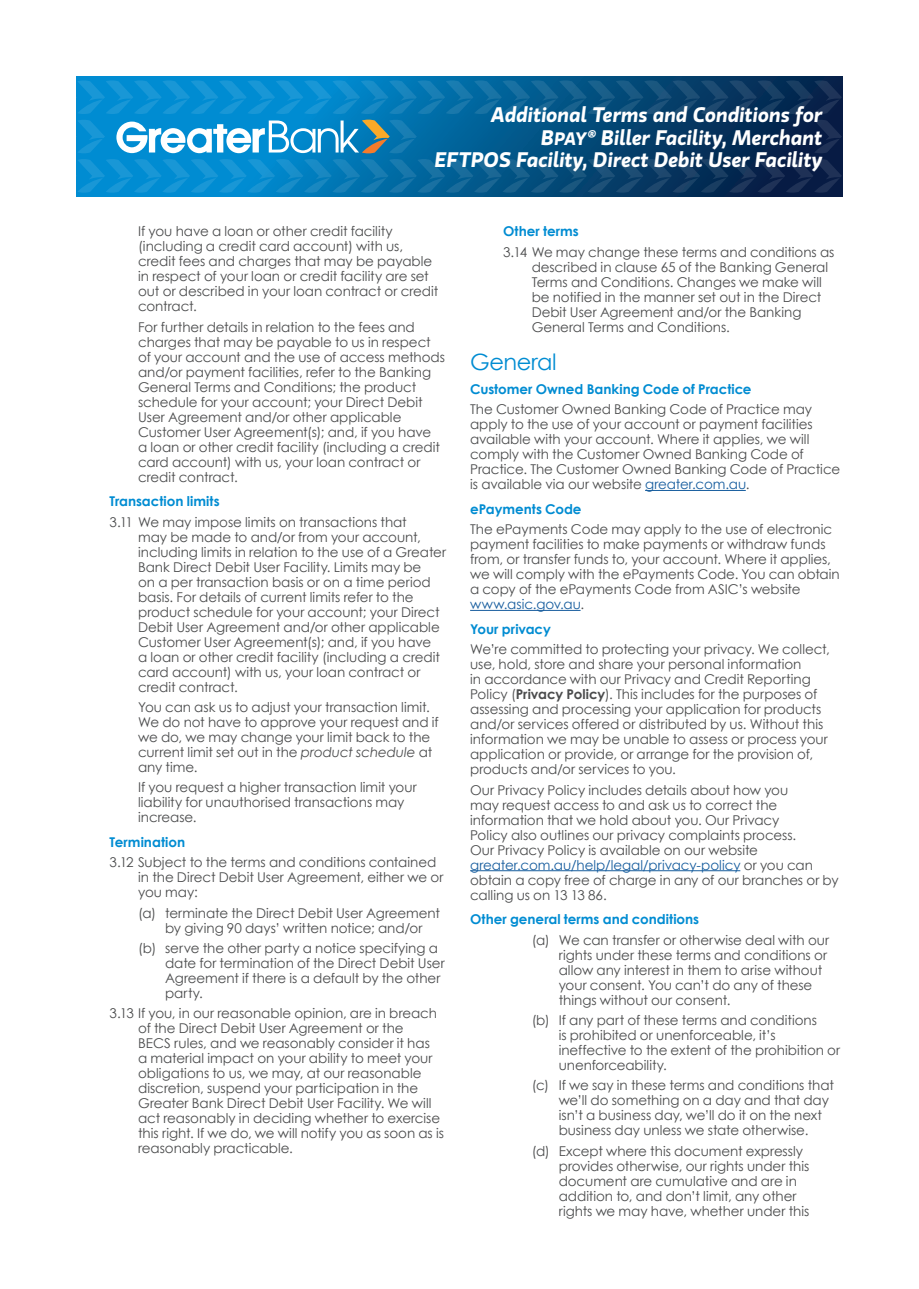
<style>
.page{position:relative;width:919px;height:1289px;background:#fff}
.page>*{position:absolute;margin:0;border:0;box-sizing:border-box;transform-origin:0 0}
.Heading{font:22.5px "Century Gothic";letter-spacing:-.02em;color:#008cd2}
.t1{font:italic 600 21px/22.5px "Gloriola";letter-spacing:-.005em;color:#fff;text-align:right}
.Body_Copy{font:13.5px/15px "Century Gothic";letter-spacing:-.005em;color:#4b4c4d}
.Subhead{font:700 13.5px "Century Gothic";color:#008cd2}
.s1{font-size:18px}
.s2{font-style:italic}
.s3{color:#175d9e}
.s4{font-weight:700}
</style>
<div class="page">
<svg style="left:76px;top:77px;width:766px;height:119px;background:#025387"></svg>
<svg style="left:814px;top:120px;width:27px;height:33px"></svg>
<svg style="left:77px;top:159px;width:764px;height:34px;background:#0b6195"></svg>
<svg style="left:77px;top:80px;width:764px;height:34px;background:#0a6aa1"></svg>
<svg style="left:77px;top:120px;width:28px;height:33px"></svg>
<svg style="left:116px;top:120px;width:301px;height:33px"></svg>
<hr style="left:645px;top:490px;width:100px;height:1px;background:#175d9e">
<hr style="left:470px;top:610px;width:110px;height:1px;background:#175d9e">
<hr style="left:470px;top:870px;width:270px;height:1px;background:#175d9e">
<h2 class="t1" style="left:435px;top:104px;width:389px">Additional Terms and Conditions for<br>B<span class="s1">PAY</span>® Biller Facility, Merchant<br>EFTPOS Facility, Direct Debit User Facility</h2>
<p class="Body_Copy" style="left:138px;top:224px;width:302px">If you have a loan or other credit facility (including a credit card account) with us, credit fees and charges that may be payable in respect of your loan or credit facility are set out or described in your loan contract or credit contract.</p>
<p class="Body_Copy" style="left:138px;top:319px;width:308px">For further details in relation to the fees and charges that may be payable to us in respect of your account and the use of access methods and/or payment facilities, refer to the Banking General Terms and Conditions; the product schedule for your account; your Direct Debit User Agreement and/or other applicable Customer User Agreement(s); and, if you have<br>a loan or other credit facility (including a credit card account) with us, your loan contract or credit contract.</p>
<p class="Subhead" style="left:110px;top:491px;width:112px">Transaction limits</p>
<p class="Body_Copy" style="left:138px;top:514px;width:309px;text-indent:-29px">3.11 We may impose limits on transactions that<br>may be made to and/or from your account, including limits in relation to the use of a Greater Bank Direct Debit User Facility. Limits may be<br>on a per transaction basis or on a time period basis. For details of current limits refer to the product schedule for your account; your Direct Debit User Agreement and/or other applicable Customer User Agreement(s); and, if you have<br>a loan or other credit facility (including a credit card account) with us, your loan contract or credit contract.</p>
<p class="Body_Copy" style="left:138px;top:699px;width:302px">You can ask us to adjust your transaction limit.<br>We do not have to approve your request and if we do, we may change your limit back to the current limit set out in the <span class="s2">product schedule</span> at any time.</p>
<p class="Body_Copy" style="left:138px;top:779px;width:280px">If you request a higher transaction limit your liability for unauthorised transactions may increase.</p>
<p class="Subhead" style="left:110px;top:831px;width:77px">Termination</p>
<p class="Body_Copy" style="left:138px;top:854px;width:307px;text-indent:-29px">3.12 Subject to the terms and conditions contained in the Direct Debit User Agreement, either we or you may:</p>
<p class="Body_Copy" style="left:165px;top:905px;width:276px;text-indent:-27px">(a) terminate the Direct Debit User Agreement by giving 90 days’ written notice; and/or</p>
<p class="Body_Copy" style="left:165px;top:940px;width:281px;text-indent:-27px">(b) serve the other party a notice specifying a date for termination of the Direct Debit User Agreement if there is a default by the other party.</p>
<p class="Body_Copy" style="left:138px;top:1005px;width:307px;text-indent:-29px">3.13 If you, in our reasonable opinion, are in breach of the Direct Debit User Agreement or the<br>BECS rules, and we reasonably consider it has<br>a material impact on your ability to meet your obligations to us, we may, at our reasonable discretion, suspend your participation in the Greater Bank Direct Debit User Facility. We will act reasonably in deciding whether to exercise this right. If we do, we will notify you as soon as is reasonably practicable.</p>
<p class="Subhead" style="left:503px;top:221px;width:77px">Other terms</p>
<p class="Body_Copy" style="left:531px;top:244px;width:304px;text-indent:-29px">3.14 We may change these terms and conditions as described in clause 65 of the Banking General Terms and Conditions. Changes we make will be notified in the manner set out in the Direct Debit User Agreement and/or the Banking General Terms and Conditions.</p>
<p class="Heading" style="left:470px;top:345px;width:88px">General</p>
<p class="Subhead" style="left:470px;top:379px;width:283px">Customer Owned Banking Code of Practice</p>
<p class="Body_Copy" style="left:470px;top:402px;width:371px">The Customer Owned Banking Code of Practice may apply to the use of your account or payment facilities available with your account. Where it applies, we will comply with the Customer Owned Banking Code of Practice. The Customer Owned Banking Code of Practice is available via our website <span class="s3">greater.com.au</span>.</p>
<p class="Subhead" style="left:470px;top:499px;width:113px">ePayments Code</p>
<p class="Body_Copy" style="left:470px;top:522px;width:371px">The ePayments Code may apply to the use of electronic payment facilities to make payments or withdraw funds from, or transfer funds to, your account. Where it applies, we will comply with the ePayments Code. You can obtain a copy of the ePayments Code from ASIC’s website <span class="s3">www.asic.gov.au</span>.</p>
<p class="Subhead" style="left:470px;top:619px;width:82px">Your privacy</p>
<p class="Body_Copy" style="left:470px;top:641px;width:361px">We’re committed to protecting your privacy. We collect, use, hold, store and share your personal information<br>in accordance with our Privacy and Credit Reporting Policy (<span class="s4">Privacy Policy</span>). This includes for the purposes of assessing and processing your application for products and/or services offered or distributed by us. Without this information we may be unable to assess or process your application or provide, or arrange for the provision of, products and/or services to you.</p>
<p class="Body_Copy" style="left:470px;top:782px;width:370px">Our Privacy Policy includes details about how you<br>may request access to and ask us to correct the information that we hold about you. Our Privacy<br>Policy also outlines our privacy complaints process.<br>Our Privacy Policy is available on our website <span class="s3">greater.com.au/help/legal/privacy-policy</span> or you can obtain a copy free of charge in any of our branches or by calling us on 13 13 86.</p>
<p class="Subhead" style="left:470px;top:909px;width:230px">Other general terms and conditions</p>
<p class="Body_Copy" style="left:558px;top:932px;width:272px;text-indent:-27px">(a) We can transfer or otherwise deal with our rights under these terms and conditions or allow any interest in them to arise without your consent. You can’t do any of these things without our consent.</p>
<p class="Body_Copy" style="left:558px;top:1012px;width:283px;text-indent:-27px">(b) If any part of these terms and conditions<br>is prohibited or unenforceable, it’s ineffective to the extent of the prohibition or unenforceability.</p>
<p class="Body_Copy" style="left:558px;top:1077px;width:277px;text-indent:-27px">(c) If we say in these terms and conditions that we’ll do something on a day and that day isn’t a business day, we’ll do it on the next business day unless we state otherwise.</p>
<p class="Body_Copy" style="left:558px;top:1143px;width:252px;text-indent:-27px">(d) Except where this document expressly provides otherwise, our rights under this document are cumulative and are in addition to, and don’t limit, any other rights we may have, whether under this</p>
</div>
